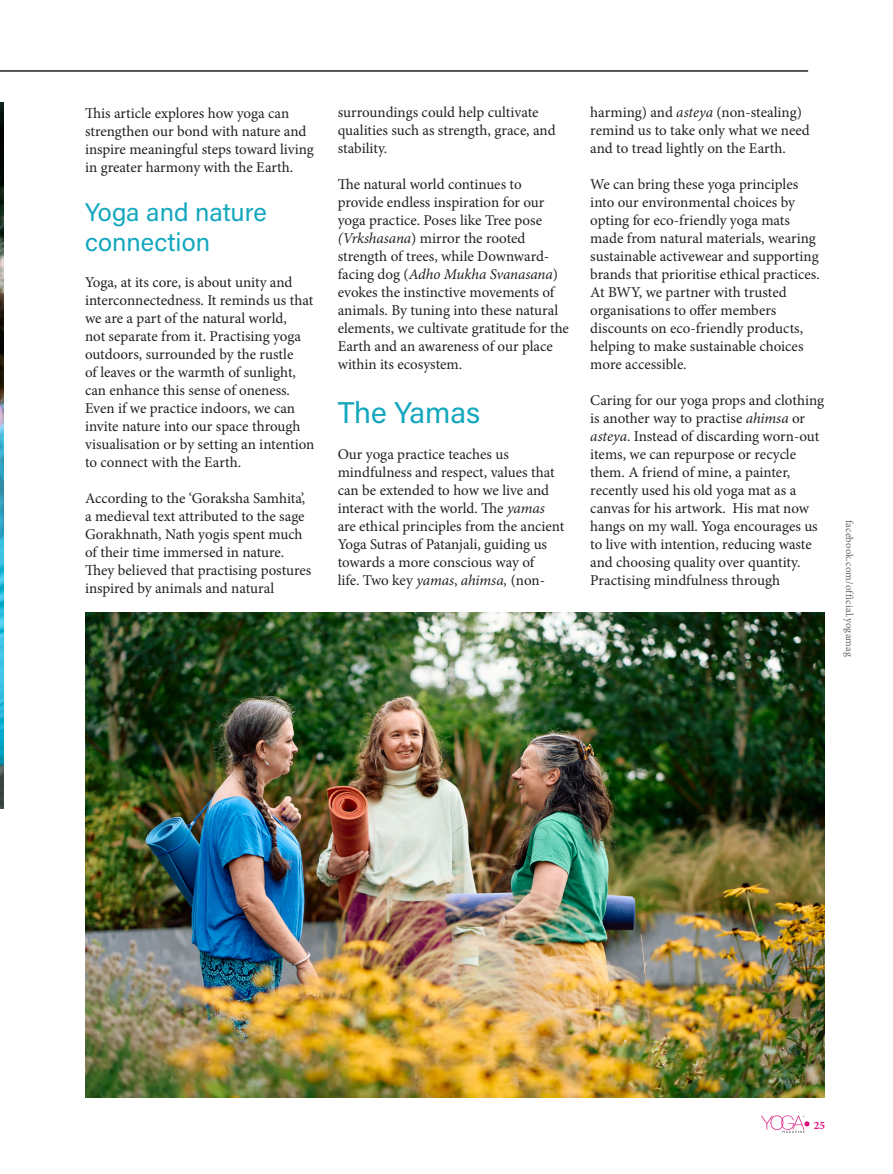
<style>
.page{position:relative;width:893px;height:1174px;background:#fff}
.page>*{position:absolute;margin:0;border:0;box-sizing:border-box;transform-origin:0 0}
.BODY_TEXT{font:30px "Acumin Variable Concept";letter-spacing:-.005em;color:#13a7be}
.BODY_TEXT-2{font:25.5px/30.6px "Acumin Variable Concept";color:#13a7be}
.BODY_TEXT-3{font:15px/18px "Minion Pro";color:#231f20}
.t1{font:700 11.25px "Minion Pro";color:#db0f79}
.t2{font:10.5px "Minion Pro";letter-spacing:.02em;color:#656568}
.s1{font-style:italic}
</style>
<div class="page">
<svg style="left:761px;top:1115px;width:48px;height:17px"></svg>
<img style="left:0;top:102px;width:3px;height:707px">
<img style="left:85px;top:612px;width:740px;height:485px">
<hr style="left:0;top:71px;width:808px;height:1px;background:#231f20">
<p class="BODY_TEXT-3" style="left:85px;top:104px;width:230px">This article explores how yoga can strengthen our bond with nature and inspire meaningful steps toward living in greater harmony with the Earth.</p>
<p class="BODY_TEXT-2" style="left:85px;top:195px;width:183px">Yoga and nature connection</p>
<p class="BODY_TEXT-3" style="left:85px;top:273px;width:231px">Yoga, at its core, is about unity and interconnectedness. It reminds us that we are a part of the natural world,<br>not separate from it. Practising yoga outdoors, surrounded by the rustle<br>of leaves or the warmth of sunlight, can enhance this sense of oneness.<br>Even if we practice indoors, we can invite nature into our space through visualisation or by setting an intention to connect with the Earth.</p>
<p class="BODY_TEXT-3" style="left:85px;top:489px;width:228px">According to the ‘Goraksha Samhita’, a medieval text attributed to the sage Gorakhnath, Nath yogis spent much of their time immersed in nature.<br>They believed that practising postures inspired by animals and natural</p>
<p class="BODY_TEXT-3" style="left:338px;top:103px;width:219px">surroundings could help cultivate qualities such as strength, grace, and stability.</p>
<p class="BODY_TEXT-3" style="left:338px;top:175px;width:233px">The natural world continues to provide endless inspiration for our yoga practice. Poses like Tree pose <span class="s1">(Vrkshasana</span>) mirror the rooted strength of trees, while Downward&shy;facing dog (<span class="s1">Adho Mukha Svanasana</span>) evokes the instinctive movements of animals. By tuning into these natural elements, we cultivate gratitude for the Earth and an awareness of our place within its ecosystem.</p>
<p class="BODY_TEXT" style="left:338px;top:392px;width:144px">The Yamas</p>
<p class="BODY_TEXT-3" style="left:338px;top:445px;width:228px">Our yoga practice teaches us mindfulness and respect, values that can be extended to how we live and interact with the world. The <span class="s1">yamas </span>are ethical principles from the ancient Yoga Sutras of Patanjali, guiding us towards a more conscious way of<br>life. Two key <span class="s1">yamas</span>, <span class="s1">ahimsa,</span> (non-</p>
<p class="BODY_TEXT-3" style="left:590px;top:103px;width:221px">harming) and <span class="s1">asteya</span> (non-stealing) remind us to take only what we need and to tread lightly on the Earth.</p>
<p class="BODY_TEXT-3" style="left:590px;top:175px;width:231px">We can bring these yoga principles into our environmental choices by opting for eco-friendly yoga mats made from natural materials, wearing sustainable activewear and supporting brands that prioritise ethical practices.<br>At BWY, we partner with trusted organisations to offer members discounts on eco-friendly products, helping to make sustainable choices more accessible.</p>
<p class="BODY_TEXT-3" style="left:590px;top:391px;width:235px">Caring for our yoga props and clothing is another way to practise <span class="s1">ahimsa</span> or <span class="s1">asteya</span>. Instead of discarding worn-out items, we can repurpose or recycle them. A friend of mine, a painter, recently used his old yoga mat as a canvas for his artwork. His mat now hangs on my wall. Yoga encourages us to live with intention, reducing waste and choosing quality over quantity.<br>Practising mindfulness through</p>
<p class="t2" style="left:857px;top:520px;width:138px;rotate:90deg">facebook.com/official.yogamag</p>
<p class="t1" style="left:814px;top:1117px;width:13px">25</p>
</div>
